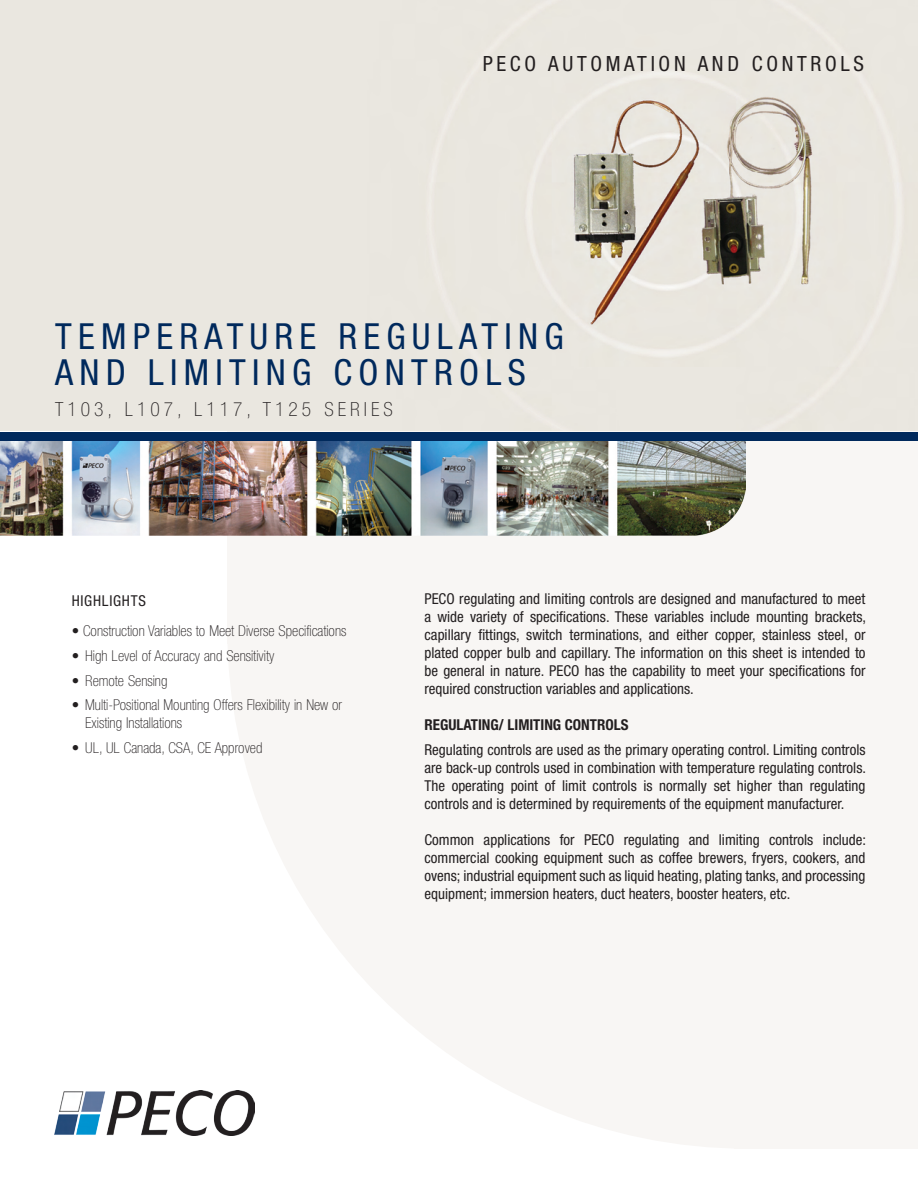
<style>
.page{position:relative;width:918px;height:1188px;background:#fff}
.page>*{position:absolute;margin:0;border:0;box-sizing:border-box;transform-origin:0 0}
.t1{font:condensed 36px "Helvetica Neue LT";letter-spacing:.175em;color:#00295c}
.t2{font:condensed 21px "Helvetica Neue LT";letter-spacing:.175em;color:#231f20}
.t3{font:100 condensed 19.5px "Helvetica Neue LT";letter-spacing:.205em;color:#231f20}
.t4{font:condensed 15px/18px "Helvetica Neue LT";color:#231f20;text-align:justify}
.front_-_highlights_b{font:100 condensed 15px/18px "Helvetica Neue LT";color:#231f20}
.t5{font:700 condensed 15px "Helvetica Neue LT";color:#231f20}
.t6{font:condensed 15px "Helvetica Neue LT";letter-spacing:.05em;color:#231f20}
</style>
<div class="page">
<svg style="left:228px;top:644px;width:690px;height:504px;fill:#f8f6f4"></svg>
<div style="left:227px;top:170px;width:691px;height:474px;background:#f8f6f4"></div>
<div style="left:734px;top:675px;width:184px;height:474px;background:#f8f6f4"></div>
<div style="left:0;top:0;width:918px;height:431px;background:#eae7e0"></div>
<img style="left:0;top:427px;width:745px;height:109px">
<div style="left:0;top:432px;width:918px;height:9px;background:#00295c"></div>
<img style="left:54px;top:1091px;width:201px;height:45px">
<p class="t2" style="left:483px;top:51px;width:383px">PECO AUTOMATION AND CONTROLS</p>
<p class="t1" style="left:55px;top:315px;width:510px">TEMPERATURE REGULATING</p>
<p class="t1" style="left:55px;top:351px;width:472px">AND LIMITING CONTROLS</p>
<p class="t3" style="left:55px;top:398px;width:339px">T103, L107, L117, T125 SERIES</p>
<p class="t6" style="left:72px;top:592px;width:76px">HIGHLIGHTS</p>
<p class="front_-_highlights_b" style="left:72px;top:622px;width:276px">• Construction Variables to Meet Diverse Specifications</p>
<p class="front_-_highlights_b" style="left:72px;top:646px;width:204px">• High Level of Accuracy and Sensitivity</p>
<p class="front_-_highlights_b" style="left:72px;top:671px;width:97px">• Remote Sensing</p>
<p class="front_-_highlights_b" style="left:85px;top:696px;width:259px;text-indent:-14px">• Multi-Positional Mounting Offers Flexibility in New or<br>Existing Installations</p>
<p class="front_-_highlights_b" style="left:72px;top:739px;width:192px">• UL, UL Canada, CSA, CE Approved</p>
<p class="t4" style="left:424px;top:590px;width:443px">PECO regulating and limiting controls are designed and manufactured to meet a wide variety of specifications. These variables include mounting brackets, capillary fittings, switch terminations, and either copper, stainless steel, or plated copper bulb and capillary. The information on this sheet is intended to be general in nature. PECO has the capability to meet your specifications for required construction variables and applications.</p>
<p class="t5" style="left:424px;top:716px;width:206px">REGULATING/ LIMITING CONTROLS</p>
<p class="t4" style="left:424px;top:741px;width:443px">Regulating controls are used as the primary operating control. Limiting controls are back-up controls used in combination with temperature regulating controls.<br>The operating point of limit controls is normally set higher than regulating controls and is determined by requirements of the equipment manufacturer.</p>
<p class="t4" style="left:424px;top:831px;width:443px">Common applications for PECO regulating and limiting controls include: commercial cooking equipment such as coffee brewers, fryers, cookers, and ovens; industrial equipment such as liquid heating, plating tanks, and processing equipment; immersion heaters, duct heaters, booster heaters, etc.</p>
</div>
